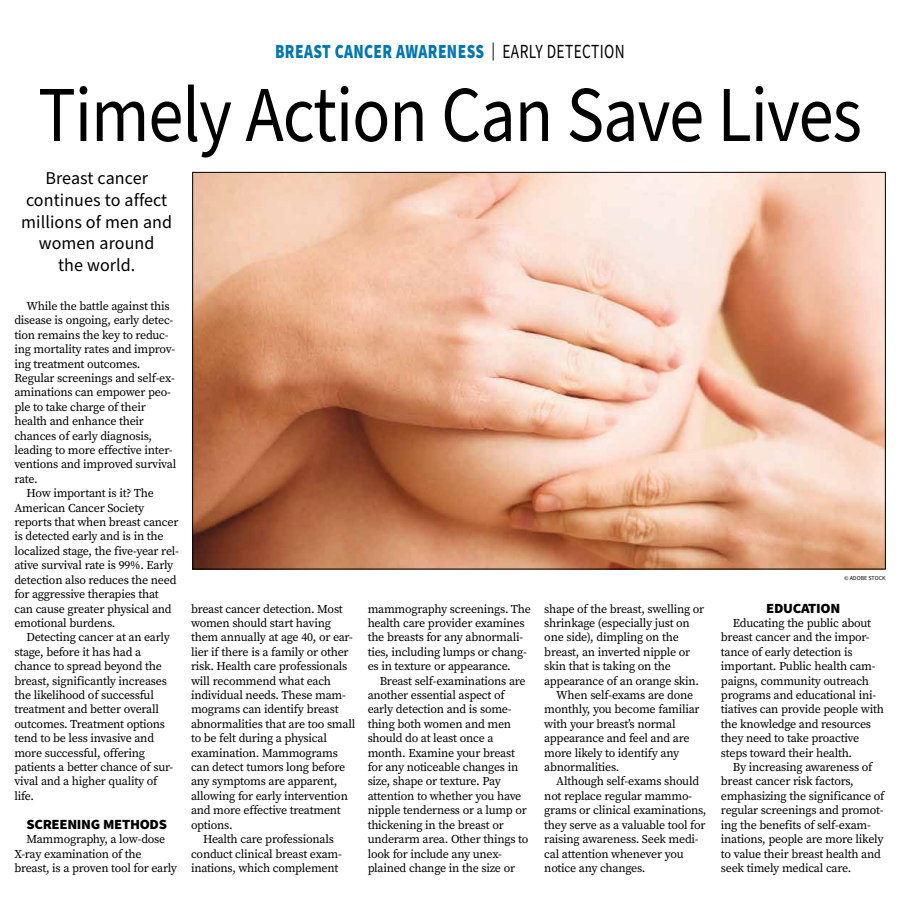
<style>
.page{position:relative;width:900px;height:908px;background:#fff}
.page>*{position:absolute;margin:0;border:0;box-sizing:border-box;transform-origin:0 0}
.t1{font:79.2px "Source Sans Pro";letter-spacing:-.015em;color:#000;scale:.89 1}
.t2{font:900 20px "Source Sans Pro";letter-spacing:.025em;color:#0077b1;scale:.77 1}
.t3{font:18px/21.6px "Source Sans Pro";letter-spacing:.005em;color:#000;text-align:center}
.t4{font:900 14px "Source Sans Pro";letter-spacing:-.02em;color:#000;scale:1.05 1}
.t5{font:12px/14.4px "Source Serif Pro";letter-spacing:-.02em;color:#000}
.t6{font:6px "Source Sans Pro";color:#000}
.s1{font-weight:400;font-size:18px;color:#000}
.s2{font-weight:400;color:#000}
</style>
<div class="page">
<img style="left:194px;top:174px;width:690px;height:393px">
<h2 class="t2" style="left:275px;top:38px;width:456px">BREAST CANCER AWARENESS <span class="s1">|</span> <span class="s2">EARLY DETECTION</span></h2>
<h1 class="t1" style="left:38px;top:62px;width:927px">Timely Action Can Save Lives</h1>
<h3 class="t3" style="left:21px;top:168px;width:152px">Breast cancer continues to affect millions of men and women around<br>the world.</h3>
<p class="t5" style="left:26px;top:298px;width:145px">While the battle against this</p>
<p class="t5" style="left:14px;top:313px;width:160px">disease is ongoing, early detec-</p>
<p class="t5" style="left:14px;top:327px;width:156px">tion remains the key to reduc-</p>
<p class="t5" style="left:14px;top:342px;width:162px">ing mortality rates and improv-</p>
<p class="t5" style="left:14px;top:356px;width:128px">ing treatment outcomes.</p>
<p class="t5" style="left:14px;top:370px;width:162px">Regular screenings and self-ex-</p>
<p class="t5" style="left:14px;top:385px;width:158px">aminations can empower peo-</p>
<p class="t5" style="left:14px;top:399px;width:133px">ple to take charge of their</p>
<p class="t5" style="left:14px;top:414px;width:131px">health and enhance their</p>
<p class="t5" style="left:14px;top:428px;width:139px">chances of early diagnosis,</p>
<p class="t5" style="left:14px;top:442px;width:160px">leading to more effective inter-</p>
<p class="t5" style="left:14px;top:457px;width:163px">ventions and improved survival</p>
<p class="t5" style="left:14px;top:471px;width:25px">rate.</p>
<p class="t5" style="left:26px;top:486px;width:129px">How important is it? The</p>
<p class="t5" style="left:14px;top:500px;width:131px">American Cancer Society</p>
<p class="t5" style="left:14px;top:514px;width:166px">reports that when breast cancer</p>
<p class="t5" style="left:14px;top:529px;width:151px">is detected early and is in the</p>
<p class="t5" style="left:14px;top:543px;width:166px">localized stage, the five-year rel-</p>
<p class="t5" style="left:14px;top:558px;width:161px">ative survival rate is 99%. Early</p>
<p class="t5" style="left:14px;top:572px;width:164px">detection also reduces the need</p>
<p class="t5" style="left:14px;top:586px;width:146px">for aggressive therapies that</p>
<p class="t5" style="left:14px;top:601px;width:159px">can cause greater physical and</p>
<p class="t5" style="left:14px;top:615px;width:102px">emotional burdens.</p>
<p class="t5" style="left:26px;top:630px;width:145px">Detecting cancer at an early</p>
<p class="t5" style="left:14px;top:644px;width:128px">stage, before it has had a</p>
<p class="t5" style="left:14px;top:658px;width:149px">chance to spread beyond the</p>
<p class="t5" style="left:14px;top:673px;width:154px">breast, significantly increases</p>
<p class="t5" style="left:14px;top:687px;width:141px">the likelihood of successful</p>
<p class="t5" style="left:14px;top:702px;width:146px">treatment and better overall</p>
<p class="t5" style="left:14px;top:716px;width:152px">outcomes. Treatment options</p>
<p class="t5" style="left:14px;top:730px;width:141px">tend to be less invasive and</p>
<p class="t5" style="left:14px;top:745px;width:132px">more successful, offering</p>
<p class="t5" style="left:14px;top:759px;width:160px">patients a better chance of sur-</p>
<p class="t5" style="left:14px;top:774px;width:144px">vival and a higher quality of</p>
<p class="t5" style="left:14px;top:788px;width:21px">life.</p>
<p class="t4" style="left:26px;top:814px;width:136px">SCREENING METHODS</p>
<p class="t5" style="left:14px;top:831px;width:164px;text-indent:12px">Mammography, a low-dose<br>X-ray examination of the breast, is a proven tool for early</p>
<p class="t5" style="left:191px;top:601px;width:153px">breast cancer detection. Most</p>
<p class="t5" style="left:191px;top:615px;width:141px">women should start having</p>
<p class="t5" style="left:191px;top:630px;width:163px">them annually at age 40, or ear-</p>
<p class="t5" style="left:191px;top:644px;width:159px">lier if there is a family or other</p>
<p class="t5" style="left:191px;top:658px;width:158px">risk. Health care professionals</p>
<p class="t5" style="left:191px;top:673px;width:142px">will recommend what each</p>
<p class="t5" style="left:191px;top:687px;width:156px">individual needs. These mam-</p>
<p class="t5" style="left:191px;top:702px;width:149px">mograms can identify breast</p>
<p class="t5" style="left:191px;top:716px;width:166px">abnormalities that are too small</p>
<p class="t5" style="left:191px;top:730px;width:137px">to be felt during a physical</p>
<p class="t5" style="left:191px;top:745px;width:148px">examination. Mammograms</p>
<p class="t5" style="left:191px;top:759px;width:156px">can detect tumors long before</p>
<p class="t5" style="left:191px;top:774px;width:148px">any symptoms are apparent,</p>
<p class="t5" style="left:191px;top:788px;width:158px">allowing for early intervention</p>
<p class="t5" style="left:191px;top:802px;width:151px">and more effective treatment</p>
<p class="t5" style="left:191px;top:817px;width:43px">options.</p>
<p class="t5" style="left:203px;top:831px;width:132px">Health care professionals</p>
<p class="t5" style="left:191px;top:846px;width:152px">conduct clinical breast exam-</p>
<p class="t5" style="left:191px;top:860px;width:149px">inations, which complement</p>
<p class="t5" style="left:368px;top:601px;width:165px">mammography screenings. The health care provider examines the breasts for any abnormali&shy;ties, including lumps or chang&shy;es in texture or appearance.</p>
<p class="t5" style="left:368px;top:673px;width:162px;text-indent:12px">Breast self-examinations are another essential aspect of early detection and is some&shy;thing both women and men should do at least once a month. Examine your breast for any noticeable changes in size, shape or texture. Pay attention to whether you have nipple tenderness or a lump or thickening in the breast or underarm area. Other things to look for include any unex&shy;plained change in the size or</p>
<p class="t5" style="left:544px;top:601px;width:161px">shape of the breast, swelling or</p>
<p class="t5" style="left:544px;top:615px;width:147px">shrinkage (especially just on</p>
<p class="t5" style="left:544px;top:630px;width:136px">one side), dimpling on the</p>
<p class="t5" style="left:544px;top:644px;width:147px">breast, an inverted nipple or</p>
<p class="t5" style="left:544px;top:658px;width:128px">skin that is taking on the</p>
<p class="t5" style="left:544px;top:673px;width:156px">appearance of an orange skin.</p>
<p class="t5" style="left:556px;top:687px;width:138px">When self-exams are done</p>
<p class="t5" style="left:544px;top:702px;width:157px">monthly, you become familiar</p>
<p class="t5" style="left:544px;top:716px;width:133px">with your breast’s normal</p>
<p class="t5" style="left:544px;top:730px;width:147px">appearance and feel and are</p>
<p class="t5" style="left:544px;top:745px;width:136px">more likely to identify any</p>
<p class="t5" style="left:544px;top:759px;width:77px">abnormalities.</p>
<p class="t5" style="left:556px;top:774px;width:144px">Although self-exams should</p>
<p class="t5" style="left:544px;top:788px;width:150px">not replace regular mammo-</p>
<p class="t5" style="left:544px;top:802px;width:164px">grams or clinical examinations,</p>
<p class="t5" style="left:544px;top:817px;width:163px">they serve as a valuable tool for</p>
<p class="t5" style="left:544px;top:831px;width:156px">raising awareness. Seek medi-</p>
<p class="t5" style="left:544px;top:846px;width:141px">cal attention whenever you</p>
<p class="t5" style="left:544px;top:860px;width:103px">notice any changes.</p>
<p class="t6" style="left:844px;top:573px;width:43px">© ADOBE STOCK</p>
<p class="t4" style="left:766px;top:598px;width:72px">EDUCATION</p>
<p class="t5" style="left:721px;top:615px;width:165px;text-indent:12px">Educating the public about breast cancer and the impor&shy;tance of early detection is important. Public health cam&shy;paigns, community outreach programs and educational ini&shy;tiatives can provide people with the knowledge and resources they need to take proactive steps toward their health.</p>
<p class="t5" style="left:721px;top:759px;width:165px;text-indent:12px">By increasing awareness of breast cancer risk factors, emphasizing the significance of regular screenings and promot&shy;ing the benefits of self-exam&shy;inations, people are more likely to value their breast health and seek timely medical care.</p>
</div>
